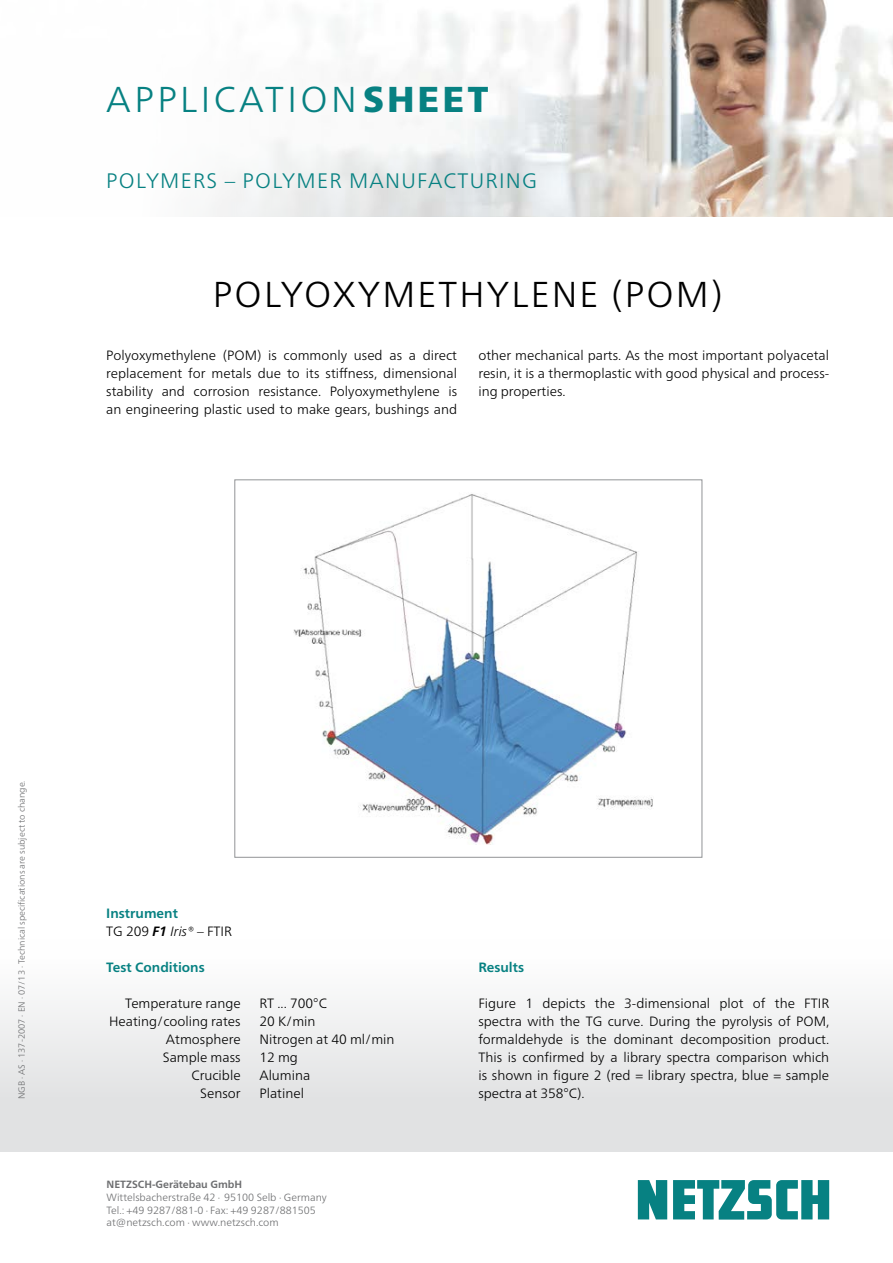
<style>
.page{position:relative;width:893px;height:1263px;background:#fff}
.page>*{position:absolute;margin:0;border:0;box-sizing:border-box;transform-origin:0 0}
.Sheet_Headline{font:300 36px "Frutiger Neue LTW1 G";letter-spacing:.06em;color:#000}
.t1{font:300 36px "Frutiger Neue LTW1 G";letter-spacing:.095em;color:#078182}
.t2{font:300 21px "Frutiger Neue LTW1 G";letter-spacing:.06em;color:#078182}
.Sheet_Zwischenübersc{font:300 13.5px/18px "Frutiger Neue LTW1 G";color:#000;text-align:justify}
.Sheet_Zwischenübersc-2{font:700 13.5px "Frutiger Neue LTW1 G";color:#078182}
.t3{font:300 10.5px/12.8px "Frutiger Neue LTW1 G";color:#6d6e70}
.t4{font:700 10.5px "Frutiger Neue LTW1 G";color:#6d6e70}
.Sheet_Bildunterschri{font:300 9px "Frutiger Neue LTW1 G";color:#6d6e70}
.s1{font-weight:900}
.s2{font-weight:700;font-style:italic}
.s3{font-style:italic}
</style>
<div class="page">
<img style="left:210px;top:0;width:683px;height:216px">
<svg style="left:638px;top:1180px;width:191px;height:39px"></svg>
<img style="left:294px;top:494px;width:359px;height:350px">
<h1 class="t1" style="left:106px;top:78px;width:384px">APPLICATION<span class="s1">SHEET</span></h1>
<p class="t2" style="left:106px;top:168px;width:432px">POLYMERS – POLYMER MANUFACTURING</p>
<p class="Sheet_Headline" style="left:213px;top:272px;width:511px">POLYOXYMETHYLENE (POM)</p>
<p class="Sheet_Zwischenübersc" style="left:106px;top:346px;width:352px">Polyoxymethylene (POM) is commonly used as a direct replacement for metals due to its stiffness, dimensional stability and corrosion resistance. Polyoxymethylene is an engineering plastic used to make gears, bushings and</p>
<p class="Sheet_Zwischenübersc" style="left:478px;top:346px;width:352px">other mechanical parts. As the most important polyacetal resin, it is a thermoplastic with good physical and process&shy;ing properties.</p>
<p class="Sheet_Bildunterschri" style="left:16px;top:1099px;width:320px;rotate:-90deg">NGB ∙ AS ∙ 137-2007 ∙ EN ∙ 07/13 ∙ Technical specifications are subject to change.</p>
<p class="Sheet_Zwischenübersc-2" style="left:106px;top:905px;width:73px">Instrument</p>
<p class="Sheet_Zwischenübersc" style="left:106px;top:922px;width:127px">TG 209 <span class="s2">F1</span> <span class="s3">Iris®</span> – FTIR</p>
<p class="Sheet_Zwischenübersc-2" style="left:106px;top:959px;width:100px">Test Conditions</p>
<p class="Sheet_Zwischenübersc" style="left:125px;top:994px;width:117px">Temperature range</p>
<p class="Sheet_Zwischenübersc" style="left:109px;top:1012px;width:133px">Heating/cooling rates</p>
<p class="Sheet_Zwischenübersc" style="left:166px;top:1030px;width:76px">Atmosphere</p>
<p class="Sheet_Zwischenübersc" style="left:163px;top:1048px;width:79px">Sample mass</p>
<p class="Sheet_Zwischenübersc" style="left:191px;top:1066px;width:51px">Crucible</p>
<p class="Sheet_Zwischenübersc" style="left:200px;top:1084px;width:42px">Sensor</p>
<p class="Sheet_Zwischenübersc" style="left:259px;top:994px;width:69px">RT ... 700°C</p>
<p class="Sheet_Zwischenübersc" style="left:259px;top:1012px;width:58px">20 K/min</p>
<p class="Sheet_Zwischenübersc" style="left:259px;top:1030px;width:137px">Nitrogen at 40 ml/min</p>
<p class="Sheet_Zwischenübersc" style="left:259px;top:1048px;width:40px">12 mg</p>
<p class="Sheet_Zwischenübersc" style="left:259px;top:1066px;width:53px">Alumina</p>
<p class="Sheet_Zwischenübersc" style="left:259px;top:1084px;width:46px">Platinel</p>
<p class="t4" style="left:107px;top:1178px;width:137px">NETZSCH-Gerätebau GmbH</p>
<p class="t3" style="left:107px;top:1191px;width:222px">Wittelsbacherstraße 42 ∙ 95100 Selb ∙ Germany<br>Tel.: +49 9287/881-0 ∙ Fax: +49 9287/881505 at@netzsch.com ∙ www.netzsch.com</p>
<p class="Sheet_Zwischenübersc-2" style="left:478px;top:959px;width:47px">Results</p>
<p class="Sheet_Zwischenübersc" style="left:478px;top:994px;width:352px">Figure 1 depicts the 3-dimensional plot of the FTIR spectra with the TG curve. During the pyrolysis of POM, formaldehyde is the dominant decomposition product.<br>This is confirmed by a library spectra comparison which is shown in figure 2 (red = library spectra, blue = sample spectra at 358°C).</p>
</div>
